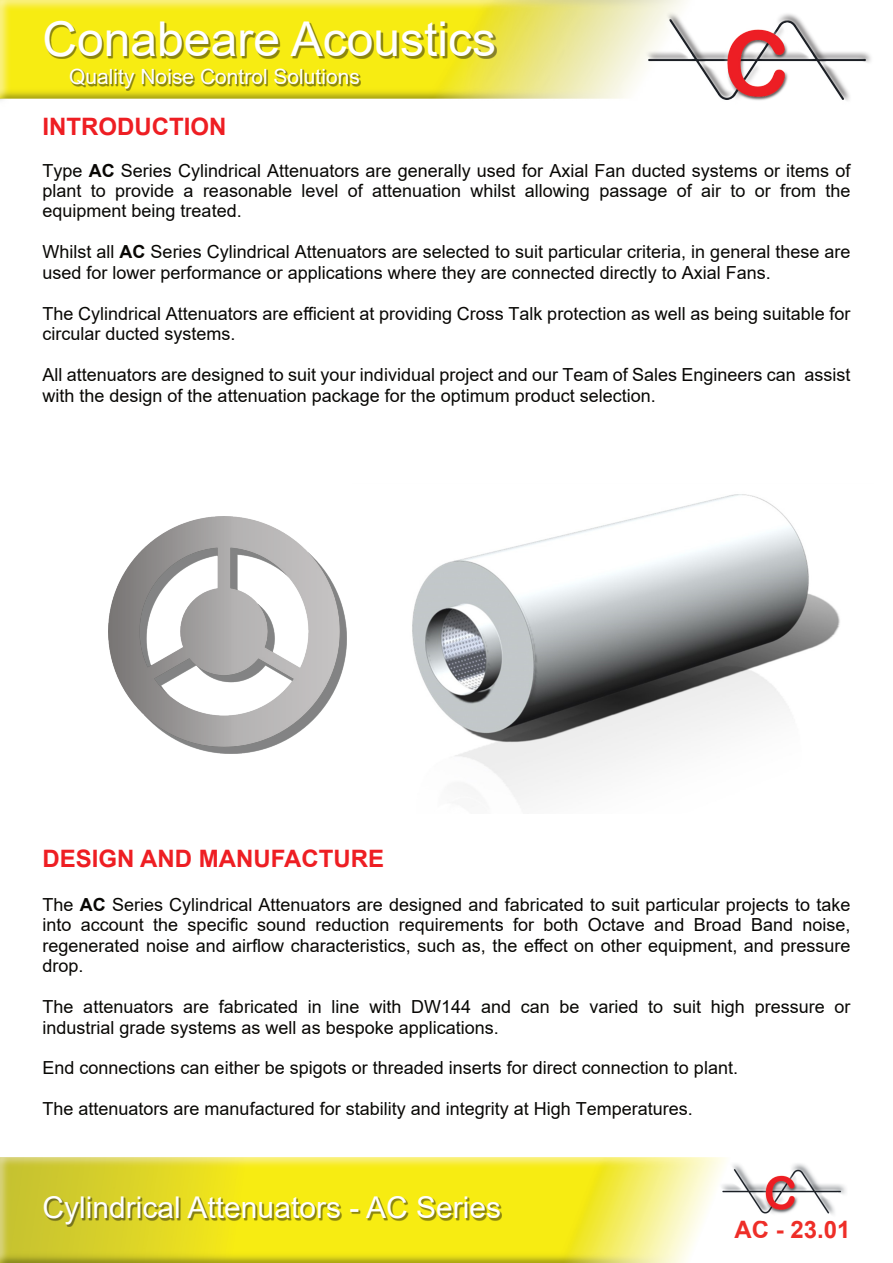
<style>
.page{position:relative;width:893px;height:1263px;background:#fff}
.page>*{position:absolute;margin:0;border:0;box-sizing:border-box;transform-origin:0 0}
.t1{font:48px "Arial";color:#fff}
.t2{font:30px "Arial";color:#fff}
.t3{font:700 24px "Arial";color:#ee1e23}
.t4{font:700 24px "Arial";color:#ee2e28}
.t5{font:21px "Arial";color:#fff}
.t6{font:18px/20.4px "Arial";color:#080704}
.s1{font-weight:700}
</style>
<div class="page">
<img style="left:109px;top:517px;width:237px;height:236px">
<img style="left:0;top:0;width:684px;height:101px">
<img style="left:0;top:1157px;width:726px;height:106px">
<img style="left:44px;top:1197px;width:458px;height:29px">
<img style="left:716px;top:1162px;width:130px;height:58px">
<img style="left:46px;top:22px;width:451px;height:37px">
<img style="left:71px;top:70px;width:290px;height:21px">
<img style="left:640px;top:12px;width:231px;height:89px">
<img style="left:412px;top:494px;width:428px;height:309px">
<h1 class="t1" style="left:43px;top:21px;width:455px">Conabeare Acoustics</h1>
<p class="t5" style="left:69px;top:69px;width:292px">Quality Noise Control Solutions</p>
<h3 class="t3" style="left:43px;top:118px;width:185px">INTRODUCTION</h3>
<p class="t6" style="left:43px;top:162px;width:809px;text-align:justify">Type <span class="s1">AC</span> Series Cylindrical Attenuators are generally used for Axial Fan ducted systems or items of plant to provide a reasonable level of attenuation whilst allowing passage of air to or from the equipment being treated.</p>
<p class="t6" style="left:43px;top:243px;width:809px">Whilst all <span class="s1">AC</span> Series Cylindrical Attenuators are selected to suit particular criteria, in general these are used for lower performance or applications where they are connected directly to Axial Fans.</p>
<p class="t6" style="left:43px;top:305px;width:809px">The Cylindrical Attenuators are efficient at providing Cross Talk protection as well as being suitable for circular ducted systems.</p>
<p class="t6" style="left:43px;top:366px;width:809px">All attenuators are designed to suit your individual project and our Team of Sales Engineers can assist with the design of the attenuation package for the optimum product selection.</p>
<h3 class="t3" style="left:43px;top:850px;width:343px">DESIGN AND MANUFACTURE</h3>
<p class="t6" style="left:43px;top:896px;width:809px;text-align:justify">The <span class="s1">AC</span> Series Cylindrical Attenuators are designed and fabricated to suit particular projects to take into account the specific sound reduction requirements for both Octave and Broad Band noise, regenerated noise and airflow characteristics, such as, the effect on other equipment, and pressure drop.</p>
<p class="t6" style="left:43px;top:998px;width:809px">The attenuators are fabricated in line with DW144 and can be varied to suit high pressure or industrial grade systems as well as bespoke applications.</p>
<p class="t6" style="left:43px;top:1059px;width:697px">End connections can either be spigots or threaded inserts for direct connection to plant.</p>
<p class="t6" style="left:43px;top:1100px;width:652px">The attenuators are manufactured for stability and integrity at High Temperatures.</p>
<h2 class="t2" style="left:43px;top:1196px;width:460px">Cylindrical Attenuators - AC Series</h2>
<h3 class="t4" style="left:734px;top:1220px;width:118px">AC - 23.01</h3>
</div>
